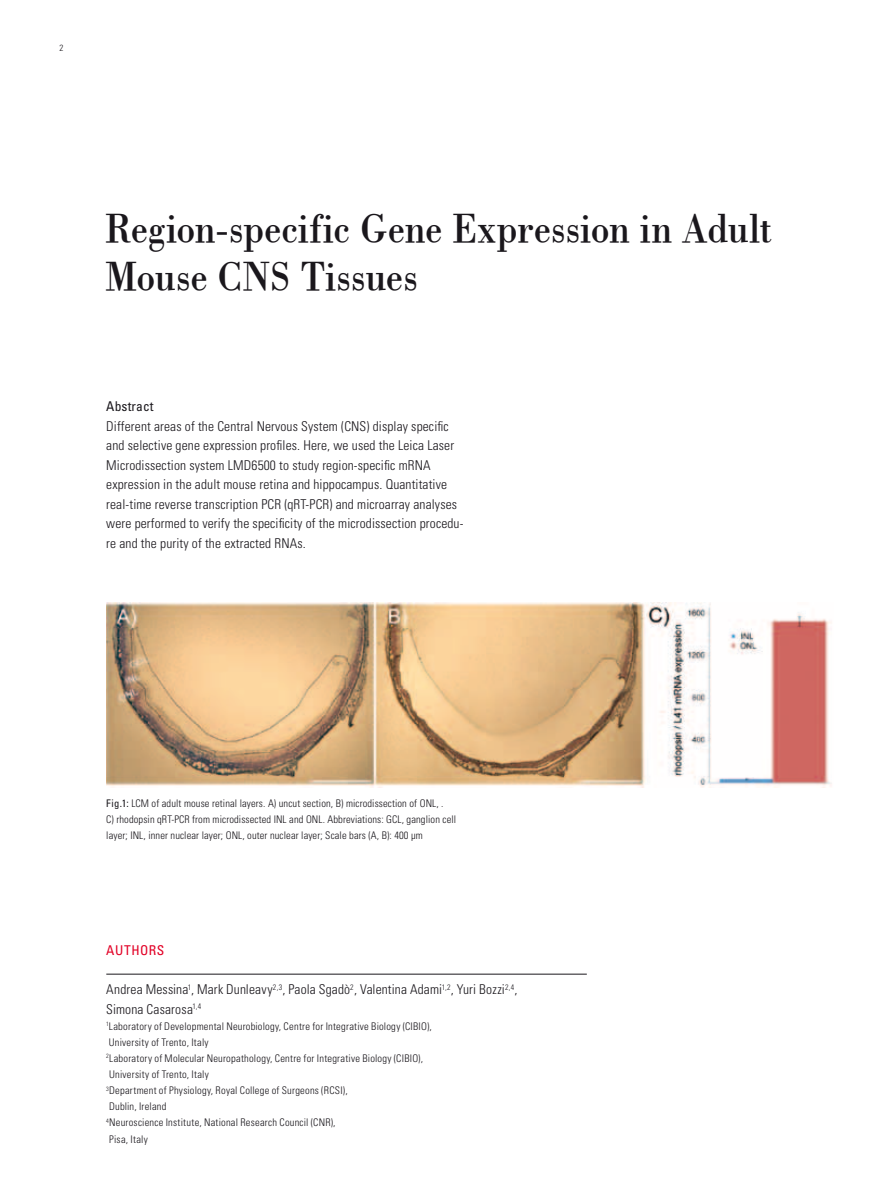
<style>
.page{position:relative;width:893px;height:1191px;background:#fff}
.page>*{position:absolute;margin:0;border:0;box-sizing:border-box;transform-origin:0 0}
.t1{font:42px/48px "Leicana";color:#1a171c}
.t2{font:300 condensed 13.5px/19.5px "Univers LT Std";letter-spacing:.01em;color:#1a171c}
.t3{font:condensed 13.5px "Univers LT Std";color:#1a171c}
.t4{font:condensed 13.5px "Univers LT Std";letter-spacing:.035em;color:#e20026}
.t5{font:300 condensed 10.5px/16.2px "Univers LT Std";letter-spacing:.015em;color:#1a171c}
.t6{font:300 condensed 9px "Univers LT Std";color:#1a171c}
.s1{font-weight:400}
</style>
<div class="page">
<hr style="left:106px;top:973px;width:481px;height:1px;background:#1a171c">
<img style="left:106px;top:602px;width:726px;height:185px">
<p class="t6" style="left:60px;top:42px;width:5px">2</p>
<h1 class="t1" style="left:105px;top:203px;width:669px">Region-specific Gene Expression in Adult<br>Mouse CNS Tissues</h1>
<p class="t3" style="left:106px;top:398px;width:49px">Abstract</p>
<p class="t2" style="left:106px;top:416px;width:359px">Different areas of the Central Nervous System (CNS) display specific and selective gene expression profiles. Here, we used the Leica Laser Microdissection system LMD6500 to study region-specific mRNA expression in the adult mouse retina and hippocampus. Quantitative real-time reverse transcription PCR (qRT-PCR) and microarray analyses were performed to verify the specificity of the microdissection procedu&shy;re and the purity of the extracted RNAs.</p>
<p class="t5" style="left:106px;top:794px;width:351px"><span class="s1">Fig.1:</span> LCM of adult mouse retinal layers. A) uncut section, B) microdissection of ONL, .<br>C) rhodopsin qRT-PCR from microdissected INL and ONL. Abbreviations: GCL, ganglion cell layer; INL, inner nuclear layer; ONL, outer nuclear layer; Scale bars (A, B): 400 μm</p>
<p class="t4" style="left:106px;top:941px;width:59px">Authors</p>
<p class="t2" style="left:106px;top:979px;width:413px">Andrea Messina<sup>1</sup>, Mark Dunleavy<sup>2,3</sup>, Paola Sgadò<sup>2</sup>, Valentina Adami<sup>1,2</sup>, Yuri Bozzi<sup>2,4</sup>,<br>Simona Casarosa<sup>1,4</sup></p>
<p class="t5" style="left:106px;top:1017px;width:327px"><sup>1</sup>Laboratory of Developmental Neurobiology, Centre for Integrative Biology (CIBIO), University of Trento, Italy<br><sup>2</sup>Laboratory of Molecular Neuropathology, Centre for Integrative Biology (CIBIO), University of Trento, Italy<br><sup>3</sup>Department of Physiology, Royal College of Surgeons (RCSI),<br>Dublin, Ireland<br><sup>4</sup>Neuroscience Institute, National Research Council (CNR),<br>Pisa, Italy</p>
</div>
